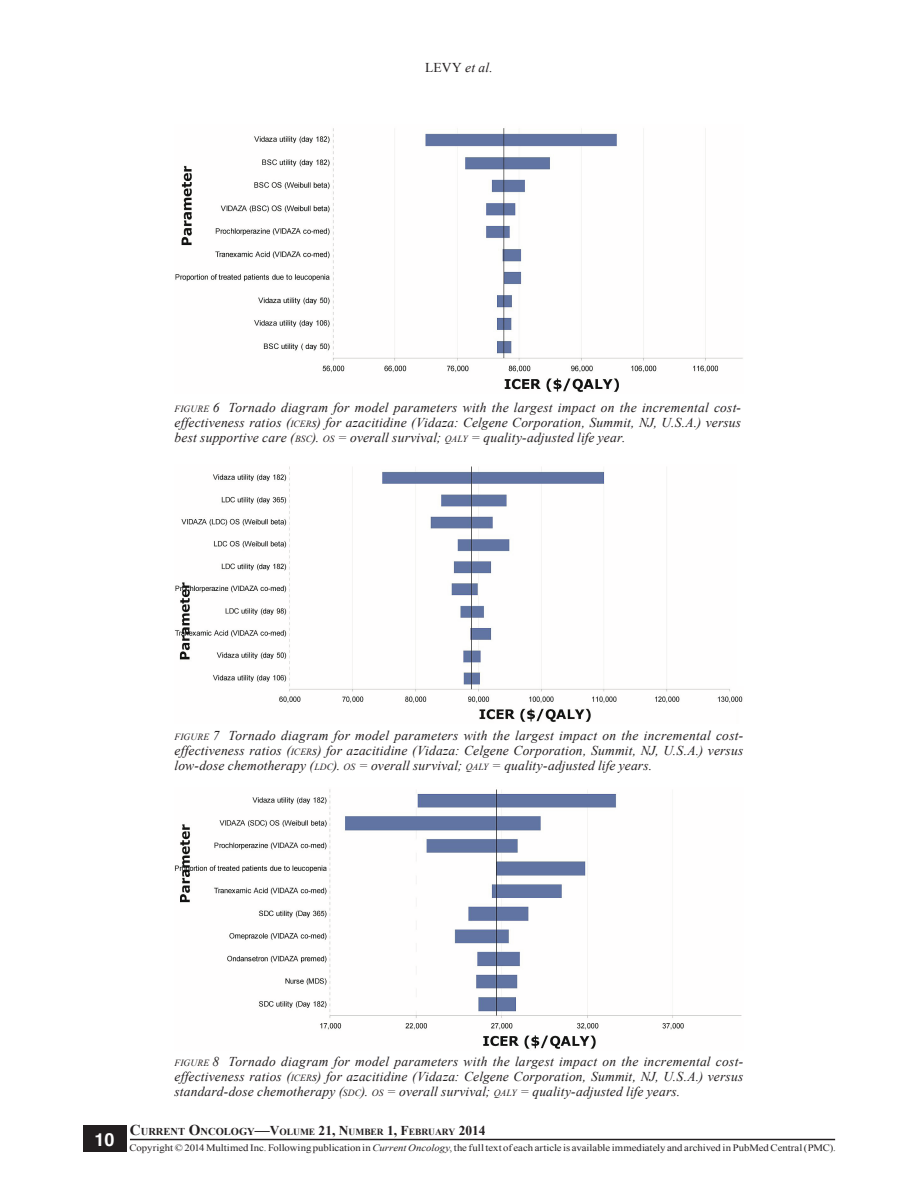
<style>
.page{position:relative;width:918px;height:1188px;background:#fff}
.page>*{position:absolute;margin:0;border:0;box-sizing:border-box;transform-origin:0 0}
.t1{font:700 18px "Helvetica";color:#fff}
.t2{font:italic 13.5px/15px "Times New Roman";letter-spacing:.01em;color:#231f20;text-align:justify}
.t3{font:9.75px "Times New Roman";color:#231f20;scale:1.1 1}
.t4{font:700 9.45px "Times New Roman";color:#231f20}
.s1{font-style:normal}
.s2{font-size:9.45px}
.s3{font-style:inherit}
.s4{font-size:15px}
.s5{font-size:10.5px}
.s6{font-size:13.5px}
.s7{font-style:italic}
</style>
<div class="page">
<div style="left:83px;top:1125px;width:43px;height:27px;background:#231f20"></div>
<hr style="left:130px;top:1139px;width:705px;height:1px;background:#231f20">
<img style="left:175px;top:128px;width:568px;height:265px">
<img style="left:175px;top:466px;width:568px;height:256px">
<img style="left:175px;top:789px;width:567px;height:260px">
<p class="t2" style="left:425px;top:60px;width:69px"><span class="s1">LEVY</span> et al.</p>
<p class="t2" style="left:175px;top:399px;width:568px"><span class="s2">FIGURE</span> <span class="s3">6</span> Tornado diagram for model parameters with the largest impact on the incremental cost&shy;effectiveness ratios (<span class="s2">ICER</span>s) for azacitidine (Vidaza: Celgene Corporation, Summit, NJ, U.S.A.) versus best supportive care (<span class="s2">BSC</span>). <span class="s2">OS</span> = overall survival; <span class="s2">QALY</span> = quality-adjusted life year.</p>
<p class="t2" style="left:175px;top:728px;width:570px"><span class="s2">FIGURE</span> <span class="s3">7</span> Tornado diagram for model parameters with the largest impact on the incremental cost&shy;effectiveness ratios (<span class="s2">ICER</span>s) for azacitidine (Vidaza: Celgene Corporation, Summit, NJ, U.S.A.) versus low-dose chemotherapy (<span class="s2">LDC</span>). <span class="s2">OS</span> = overall survival; <span class="s2">QALY</span> = quality-adjusted life years.</p>
<h1 class="t1" style="left:95px;top:1125px;width:22px">10</h1>
<p class="t2" style="left:175px;top:1054px;width:570px"><span class="s2">FIGURE</span> <span class="s3">8</span> Tornado diagram for model parameters with the largest impact on the incremental cost&shy;effectiveness ratios (<span class="s2">ICER</span>s) for azacitidine (Vidaza: Celgene Corporation, Summit, NJ, U.S.A.) versus standard-dose chemotherapy (<span class="s2">SDC</span>). <span class="s2">OS</span> = overall survival; <span class="s2">QALY</span> = quality-adjusted life years.</p>
<p class="t4" style="left:130px;top:1125px;width:357px"><span class="s4">C</span><span class="s5">URRENT</span> <span class="s4">O</span><span class="s5">NCOLOGY</span><span class="s4">—</span><span class="s6">V</span>OLUME <span class="s6">21, N</span>UMBER <span class="s6">1, F</span>EBRUARY <span class="s6">2014</span></p>
<p class="t3" style="left:129px;top:1141px;width:644px">Copyright © 2014 Multimed Inc. Following publication in <span class="s7">Current Oncology</span>, the full text of each article is available immediately and archived in PubMed Central (PMC).</p>
</div>
